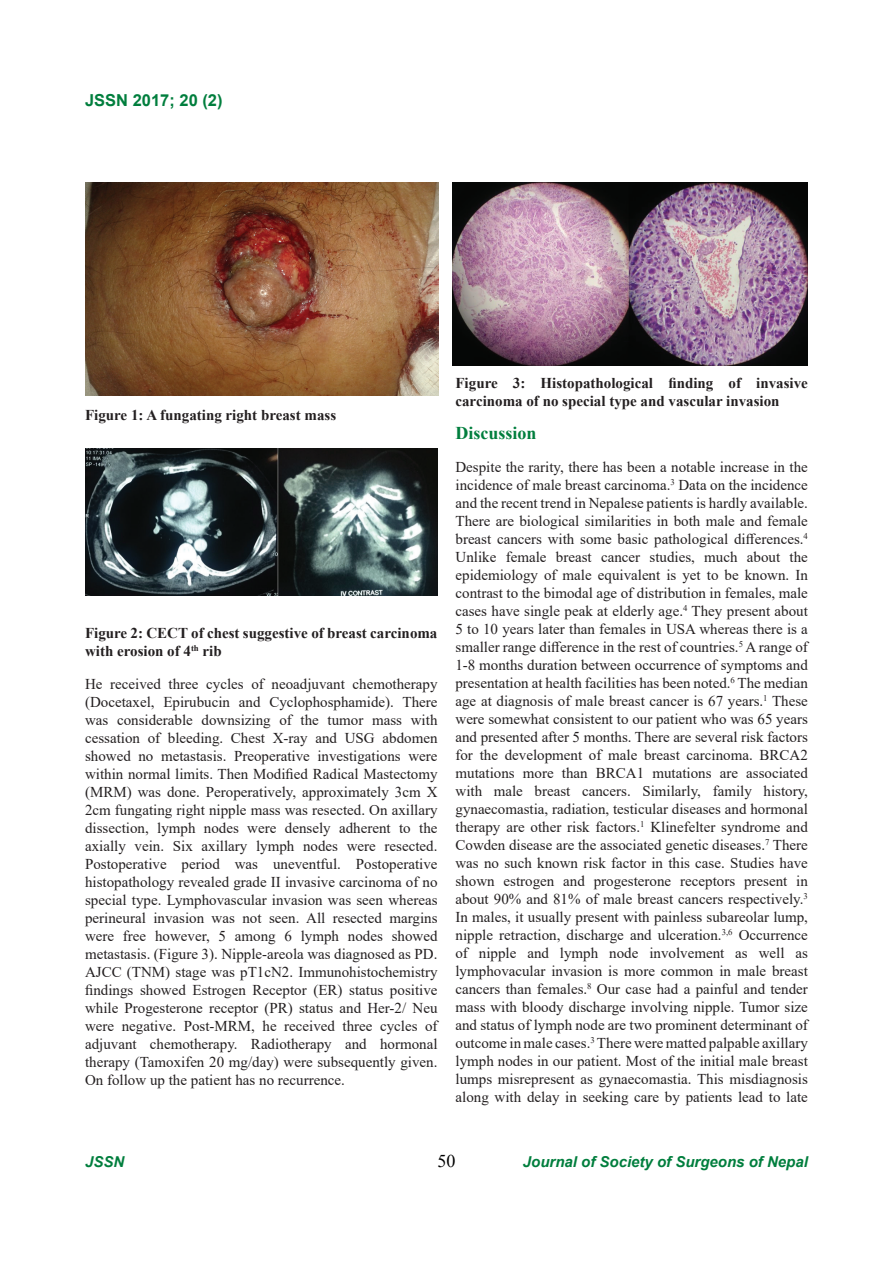
<style>
.page{position:relative;width:893px;height:1263px;background:#fff}
.page>*{position:absolute;margin:0;border:0;box-sizing:border-box;transform-origin:0 0}
.t1{font:700 18px "Times New Roman";color:#007e3d}
.t2{font:18px "Times New Roman";color:#000}
.t3{font:700 16.5px "Arial";color:#007e3d}
.t4{font:15px/18px "Times New Roman";color:#231f20;text-align:justify}
.t5{font:700 15px/18px "Times New Roman";color:#231f20}
.t6{font:italic 700 15px "Arial";color:#007e3d}
</style>
<div class="page">
<img style="left:85px;top:183px;width:353px;height:212px">
<img style="left:85px;top:449px;width:352px;height:146px">
<img style="left:453px;top:183px;width:355px;height:183px">
<p class="t3" style="left:85px;top:89px;width:139px">JSSN 2017; 20 (2)</p>
<p class="t5" style="left:85px;top:406px;width:253px">Figure 1: A fungating right breast mass</p>
<p class="t5" style="left:85px;top:623px;width:354px">Figure 2: CECT of chest suggestive of breast carcinoma with erosion of 4<sup>th</sup> rib</p>
<p class="t4" style="left:85px;top:674px;width:354px">He received three cycles of neoadjuvant chemotherapy (Docetaxel, Epirubucin and Cyclophosphamide). There was considerable downsizing of the tumor mass with cessation of bleeding. Chest X-ray and USG abdomen showed no metastasis. Preoperative investigations were within normal limits. Then Modified Radical Mastectomy (MRM) was done. Peroperatively, approximately 3cm X 2cm fungating right nipple mass was resected. On axillary dissection, lymph nodes were densely adherent to the axially vein. Six axillary lymph nodes were resected.<br>Postoperative period was uneventful. Postoperative histopathology revealed grade II invasive carcinoma of no special type. Lymphovascular invasion was seen whereas perineural invasion was not seen. All resected margins were free however, 5 among 6 lymph nodes showed metastasis. (Figure 3). Nipple-areola was diagnosed as PD.<br>AJCC (TNM) stage was pT1cN2. Immunohistochemistry findings showed Estrogen Receptor (ER) status positive while Progesterone receptor (PR) status and Her-2/ Neu were negative. Post-MRM, he received three cycles of adjuvant chemotherapy. Radiotherapy and hormonal therapy (Tamoxifen 20 mg/day) were subsequently given.<br>On follow up the patient has no recurrence.</p>
<p class="t5" style="left:455px;top:374px;width:354px">Figure 3: Histopathological finding of invasive carcinoma of no special type and vascular invasion</p>
<p class="t1" style="left:455px;top:420px;width:83px">Discussion</p>
<p class="t4" style="left:455px;top:457px;width:354px">Despite the rarity, there has been a notable increase in the incidence of male breast carcinoma.<sup>3</sup> Data on the incidence and the recent trend in Nepalese patients is hardly available.<br>There are biological similarities in both male and female breast cancers with some basic pathological differences.<sup>4<br></sup>Unlike female breast cancer studies, much about the epidemiology of male equivalent is yet to be known. In contrast to the bimodal age of distribution in females, male cases have single peak at elderly age.<sup>4</sup> They present about 5 to 10 years later than females in USA whereas there is a smaller range difference in the rest of countries.<sup>5</sup> A range of 1-8 months duration between occurrence of symptoms and presentation at health facilities has been noted.<sup>6</sup> The median age at diagnosis of male breast cancer is 67 years.<sup>1</sup> These were somewhat consistent to our patient who was 65 years and presented after 5 months. There are several risk factors for the development of male breast carcinoma. BRCA2 mutations more than BRCA1 mutations are associated with male breast cancers. Similarly, family history, gynaecomastia, radiation, testicular diseases and hormonal therapy are other risk factors.<sup>1</sup> Klinefelter syndrome and Cowden disease are the associated genetic diseases.<sup>7</sup> There was no such known risk factor in this case. Studies have shown estrogen and progesterone receptors present in about 90% and 81% of male breast cancers respectively.<sup>3<br></sup>In males, it usually present with painless subareolar lump, nipple retraction, discharge and ulceration.<sup>3,6</sup> Occurrence of nipple and lymph node involvement as well as lymphovacular invasion is more common in male breast cancers than females.<sup>8</sup> Our case had a painful and tender mass with bloody discharge involving nipple. Tumor size and status of lymph node are two prominent determinant of outcome in male cases.<sup>3</sup> There were matted palpable axillary lymph nodes in our patient. Most of the initial male breast lumps misrepresent as gynaecomastia. This misdiagnosis along with delay in seeking care by patients lead to late</p>
<p class="t6" style="left:85px;top:1152px;width:41px">JSSN</p>
<p class="t2" style="left:437px;top:1149px;width:19px">50</p>
<p class="t6" style="left:523px;top:1152px;width:287px">Journal of Society of Surgeons of Nepal</p>
</div>
